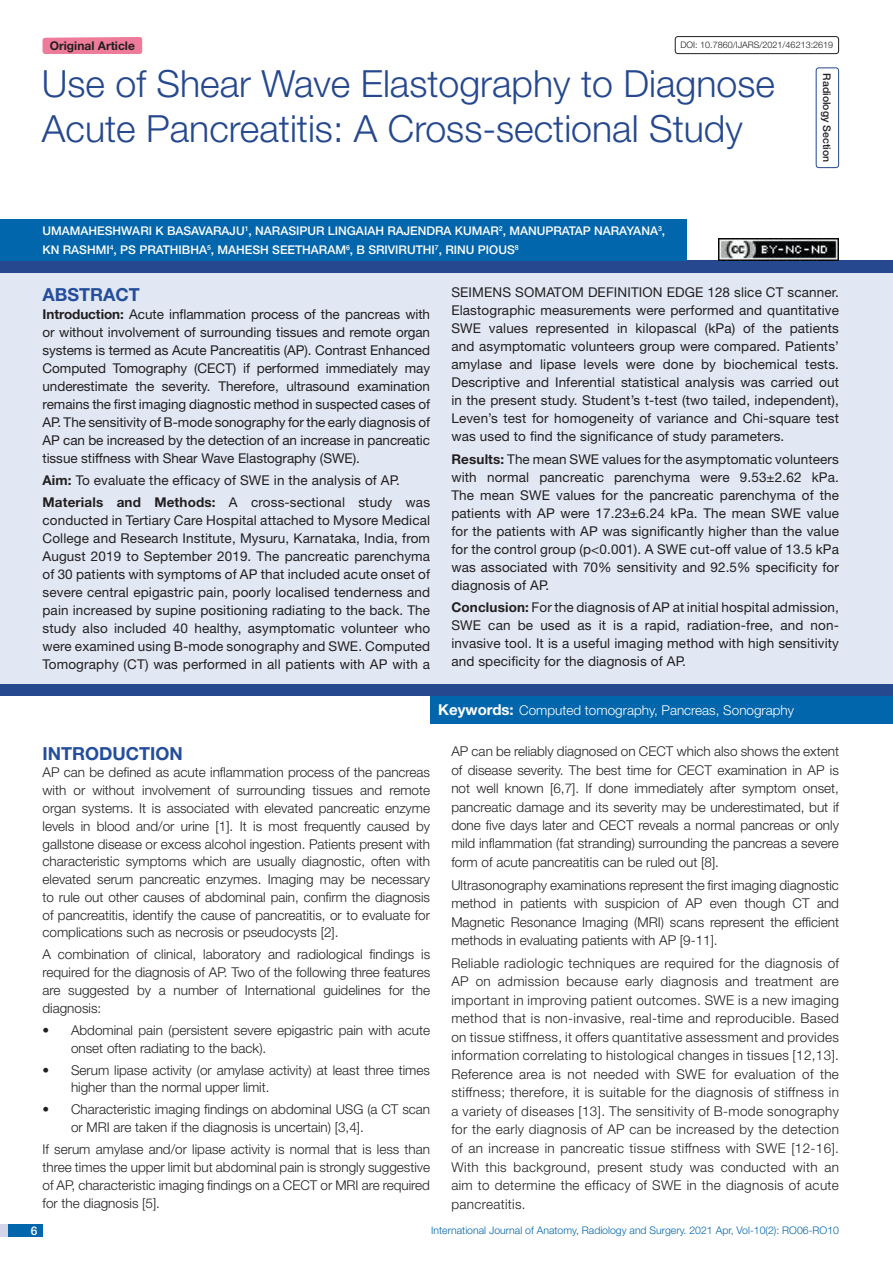
<style>
.page{position:relative;width:893px;height:1263px;background:#fff}
.page>*{position:absolute;margin:0;border:0;box-sizing:border-box;transform-origin:0 0}
.t1{font:300 37.5px/45px "Helvetica Neue";color:#25488e}
.Heading{font:700 18px "Helvetica Neue";color:#244e9b}
.Abstract_head{font:700 18px "Helvetica Neue";color:#244e9b}
.Body_text{font:300 13.5px/18.5px "Helvetica Neue";color:#231f20;text-align:justify}
.Abstract_Text{font:13.5px/18px "Helvetica Neue";letter-spacing:.01em;color:#231f20;text-align:justify}
.Bullet_list{font:300 13.5px/17.9px "Helvetica Neue";color:#231f20}
.Key_words{font:300 13.5px "Helvetica Neue";color:#fff}
.Author{font:500 12px/18.8px "Helvetica Neue";color:#fff}
.t2{font:700 12px "Helvetica Neue";color:#231f20}
.t3{font:300 10.5px "Helvetica Neue";color:#0166ac}
.section{font:500 10.5px "Helvetica Neue";color:#231f20}
.t4{font:300 9px "Helvetica Neue";color:#231f20}
.s1{font-weight:700}
.s2{font-weight:700;font-size:15px}
</style>
<div class="page">
<div style="left:0;top:1224px;width:43px;height:13px;background:#d3d5e7"></div>
<div style="left:8px;top:1224px;width:35px;height:13px;background:#0166ac"></div>
<div style="left:816px;top:67px;width:23px;height:101px;border:1px solid #25488e;border-radius:3px"></div>
<div style="left:43px;top:37px;width:99px;height:17px;background:#ee7b99"></div>
<div style="left:675px;top:36px;width:164px;height:18px;border:1px solid #231f20;border-radius:3px"></div>
<div style="left:0;top:261px;width:893px;height:12px;background:#25488e"></div>
<div style="left:0;top:683px;width:893px;height:13px;background:#25488e"></div>
<div style="left:0;top:219px;width:687px;height:42px;background:#0166ac"></div>
<div style="left:0;top:273px;width:893px;height:410px;background:#e1e8f4"></div>
<div style="left:430px;top:695px;width:463px;height:28px;background:#0166ac"></div>
<img style="left:719px;top:238px;width:120px;height:23px">
<p class="t2" style="left:50px;top:38px;width:87px">Original Article</p>
<p class="t4" style="left:680px;top:39px;width:154px">DOI: 10.7860/IJARS/2021/46213:2619</p>
<p class="t1" style="left:42px;top:60px;width:734px">Use of Shear Wave Elastography to Diagnose<br>Acute Pancreatitis: A Cross-sectional Study</p>
<p class="Author" style="left:43px;top:221px;width:624px">UMAMAHESHWARI K BASAVARAJU<sup>1</sup>, NARASIPUR LINGAIAH RAJENDRA KUMAR<sup>2</sup>, MANUPRATAP NARAYANA<sup>3</sup>,<br>KN RASHMI<sup>4</sup>, PS PRATHIBHA<sup>5</sup>, MAHESH SEETHARAM<sup>6</sup>, B SRIVIRUTHI<sup>7</sup>, RINU PIOUS<sup>8</sup></p>
<p class="section" style="left:833px;top:73px;width:90px;rotate:90deg">Radiology Section</p>
<p class="Abstract_head" style="left:43px;top:283px;width:99px">ABSTRACT</p>
<p class="Abstract_Text" style="left:43px;top:305px;width:389px"><span class="s1">Introduction:</span> Acute inflammation process of the pancreas with or without involvement of surrounding tissues and remote organ systems is termed as Acute Pancreatitis (AP). Contrast Enhanced Computed Tomography (CECT) if performed immediately may underestimate the severity. Therefore, ultrasound examination remains the first imaging diagnostic method in suspected cases of AP. The sensitivity of B-mode sonography for the early diagnosis of AP can be increased by the detection of an increase in pancreatic tissue stiffness with Shear Wave Elastography (SWE).</p>
<p class="Abstract_Text" style="left:43px;top:471px;width:359px"><span class="s1">Aim:</span> To evaluate the efficacy of SWE in the analysis of AP.</p>
<p class="Abstract_Text" style="left:43px;top:493px;width:389px"><span class="s1">Materials and Methods:</span> A cross-sectional study was conducted in Tertiary Care Hospital attached to Mysore Medical College and Research Institute, Mysuru, Karnataka, India, from August 2019 to September 2019. The pancreatic parenchyma of 30 patients with symptoms of AP that included acute onset of severe central epigastric pain, poorly localised tenderness and pain increased by supine positioning radiating to the back. The study also included 40 healthy, asymptomatic volunteer who were examined using B-mode sonography and SWE. Computed Tomography (CT) was performed in all patients with AP with a</p>
<p class="Abstract_Text" style="left:451px;top:283px;width:389px">SEIMENS SOMATOM DEFINITION EDGE 128 slice CT scanner.<br>Elastographic measurements were performed and quantitative SWE values represented in kilopascal (kPa) of the patients and asymptomatic volunteers group were compared. Patients’ amylase and lipase levels were done by biochemical tests.<br>Descriptive and Inferential statistical analysis was carried out in the present study. Student’s t-test (two tailed, independent), Leven’s test for homogeneity of variance and Chi-square test was used to find the significance of study parameters.</p>
<p class="Abstract_Text" style="left:451px;top:450px;width:389px"><span class="s1">Results:</span> The mean SWE values for the asymptomatic volunteers with normal pancreatic parenchyma were 9.53±2.62 kPa.<br>The mean SWE values for the pancreatic parenchyma of the patients with AP were 17.23±6.24 kPa. The mean SWE value for the patients with AP was significantly higher than the value for the control group (p&lt;0.001). A SWE cut-off value of 13.5 kPa was associated with 70% sensitivity and 92.5% specificity for diagnosis of AP.</p>
<p class="Abstract_Text" style="left:451px;top:598px;width:389px"><span class="s1">Conclusion:</span> For the diagnosis of AP at initial hospital admission, SWE can be used as it is a rapid, radiation-free, and non&shy;invasive tool. It is a useful imaging method with high sensitivity and specificity for the diagnosis of AP.</p>
<p class="Key_words" style="left:438px;top:702px;width:357px"><span class="s2">Keywords:</span> Computed tomography, Pancreas, Sonography</p>
<p class="Heading" style="left:43px;top:742px;width:142px">INTRODUCTION</p>
<p class="Body_text" style="left:43px;top:763px;width:389px;line-height:17.7px">AP can be defined as acute inflammation process of the pancreas with or without involvement of surrounding tissues and remote organ systems. It is associated with elevated pancreatic enzyme levels in blood and/or urine [1]. It is most frequently caused by gallstone disease or excess alcohol ingestion. Patients present with characteristic symptoms which are usually diagnostic, often with elevated serum pancreatic enzymes. Imaging may be necessary to rule out other causes of abdominal pain, confirm the diagnosis of pancreatitis, identify the cause of pancreatitis, or to evaluate for complications such as necrosis or pseudocysts [2].</p>
<p class="Body_text" style="left:43px;top:945px;width:389px;line-height:17.7px">A combination of clinical, laboratory and radiological findings is required for the diagnosis of AP. Two of the following three features are suggested by a number of International guidelines for the diagnosis:</p>
<p class="Bullet_list" style="left:71px;top:1021px;width:361px;text-indent:-29px">• Abdominal pain (persistent severe epigastric pain with acute onset often radiating to the back).</p>
<p class="Bullet_list" style="left:71px;top:1060px;width:361px;text-indent:-29px">• Serum lipase activity (or amylase activity) at least three times higher than the normal upper limit.</p>
<p class="Bullet_list" style="left:71px;top:1100px;width:361px;text-indent:-29px">• Characteristic imaging findings on abdominal USG (a CT scan or MRI are taken if the diagnosis is uncertain) [3,4].</p>
<p class="Body_text" style="left:43px;top:1140px;width:389px;line-height:17.9px">If serum amylase and/or lipase activity is normal that is less than three times the upper limit but abdominal pain is strongly suggestive of AP, characteristic imaging findings on a CECT or MRI are required for the diagnosis [5].</p>
<p class="Body_text" style="left:451px;top:742px;width:389px">AP can be reliably diagnosed on CECT which also shows the extent of disease severity. The best time for CECT examination in AP is not well known [6,7]. If done immediately after symptom onset, pancreatic damage and its severity may be underestimated, but if done five days later and CECT reveals a normal pancreas or only mild inflammation (fat stranding) surrounding the pancreas a severe form of acute pancreatitis can be ruled out [8].</p>
<p class="Body_text" style="left:451px;top:875px;width:389px">Ultrasonography examinations represent the first imaging diagnostic method in patients with suspicion of AP even though CT and Magnetic Resonance Imaging (MRI) scans represent the efficient methods in evaluating patients with AP [9-11].</p>
<p class="Body_text" style="left:451px;top:953px;width:389px">Reliable radiologic techniques are required for the diagnosis of AP on admission because early diagnosis and treatment are important in improving patient outcomes. SWE is a new imaging method that is non-invasive, real-time and reproducible. Based on tissue stiffness, it offers quantitative assessment and provides information correlating to histological changes in tissues [12,13].<br>Reference area is not needed with SWE for evaluation of the stiffness; therefore, it is suitable for the diagnosis of stiffness in a variety of diseases [13]. The sensitivity of B-mode sonography for the early diagnosis of AP can be increased by the detection of an increase in pancreatic tissue stiffness with SWE [12-16].<br>With this background, present study was conducted with an aim to determine the efficacy of SWE in the diagnosis of acute pancreatitis.</p>
<p class="Author" style="left:31px;top:1221px;width:8px">6</p>
<p class="t3" style="left:431px;top:1224px;width:409px">International Journal of Anatomy, Radiology and Surgery. 2021 Apr, Vol-10(2): RO06-RO10</p>
</div>
